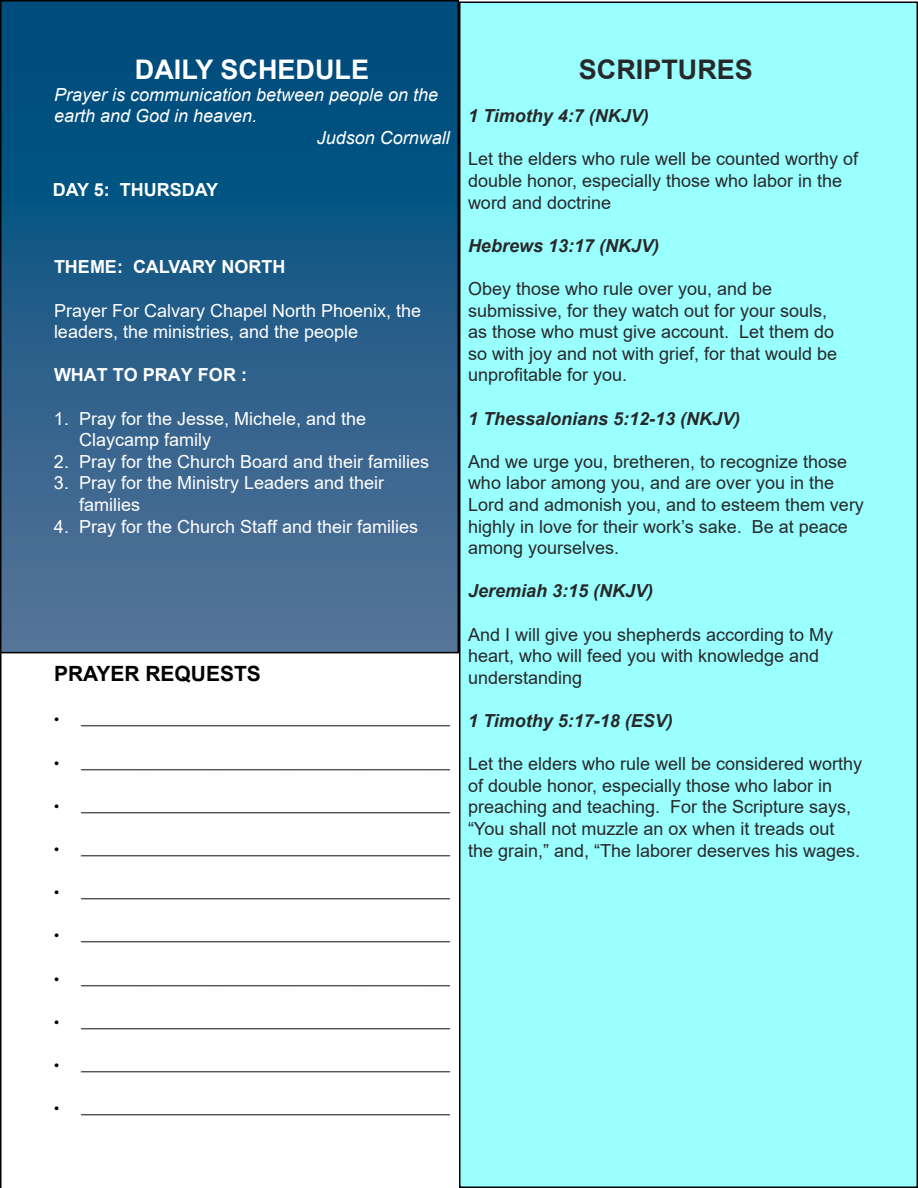
<style>
.page{position:relative;width:918px;height:1188px;background:#fff}
.page>*{position:absolute;margin:0;border:0;box-sizing:border-box;transform-origin:0 0}
.t1{font:700 27px "Arial";color:#fff}
.t2{font:700 27px "Arial";color:#292829}
.t3{font:700 21px "Arial";color:#000}
.t4{font:18px/21.6px "Arial";color:#292829}
.t5{font:18px "Myriad Pro";color:#000}
.t6{font:18px/21.6px "Arial";color:#fff}
.t7{font:italic 700 18px "Arial";color:#292829}
.t8{font:italic 18px "Arial";color:#fff}
.t9{font:700 18px "Arial";color:#fff}
</style>
<div class="page">
<svg style="left:0;top:653px;width:2px;height:535px"></svg>
<div style="left:460px;top:2px;width:457px;height:1185px;background:#9ff"></div>
<div style="left:1px;top:1px;width:457px;height:652px;background:linear-gradient(to bottom,#00497a,#577498)"></div>
<div style="left:0;top:0;width:459px;height:653px;border:2px solid #000"></div>
<h1 class="t1" style="left:135px;top:51px;width:236px">DAILY SCHEDULE</h1>
<p class="t8" style="left:54px;top:83px;width:386px">Prayer is communication between people on the</p>
<p class="t8" style="left:54px;top:104px;width:205px">earth and God in heaven.</p>
<p class="t8" style="left:317px;top:126px;width:135px">Judson Cornwall</p>
<p class="t9" style="left:53px;top:177px;width:167px">DAY 5: THURSDAY</p>
<p class="t9" style="left:54px;top:254px;width:233px">THEME: CALVARY NORTH</p>
<p class="t6" style="left:54px;top:299px;width:369px">Prayer For Calvary Chapel North Phoenix, the leaders, the ministries, and the people</p>
<p class="t9" style="left:54px;top:362px;width:194px">WHAT TO PRAY FOR :</p>
<p class="t6" style="left:79px;top:407px;width:289px;text-indent:-25px">1. Pray for the Jesse, Michele, and the<br>Claycamp family</p>
<p class="t6" style="left:54px;top:451px;width:377px">2. Pray for the Church Board and their families</p>
<p class="t6" style="left:79px;top:472px;width:307px;text-indent:-25px">3. Pray for the Ministry Leaders and their families</p>
<p class="t6" style="left:54px;top:515px;width:366px">4. Pray for the Church Staff and their families</p>
<p class="t3" style="left:54px;top:659px;width:208px">PRAYER REQUESTS</p>
<p class="t5" style="left:54px;top:707px;width:397px">• _________________________________________</p>
<p class="t5" style="left:54px;top:751px;width:397px">• _________________________________________</p>
<p class="t5" style="left:54px;top:794px;width:397px">• _________________________________________</p>
<p class="t5" style="left:54px;top:837px;width:397px">• _________________________________________</p>
<p class="t5" style="left:54px;top:880px;width:397px">• _________________________________________</p>
<p class="t5" style="left:54px;top:923px;width:397px">• _________________________________________</p>
<p class="t5" style="left:54px;top:967px;width:397px">• _________________________________________</p>
<p class="t5" style="left:54px;top:1010px;width:397px">• _________________________________________</p>
<p class="t5" style="left:54px;top:1053px;width:397px">• _________________________________________</p>
<p class="t5" style="left:54px;top:1096px;width:397px">• _________________________________________</p>
<h1 class="t2" style="left:579px;top:51px;width:176px">SCRIPTURES</h1>
<p class="t7" style="left:468px;top:104px;width:182px">1 Timothy 4:7 (NKJV)</p>
<p class="t4" style="left:468px;top:148px;width:392px">Let the elders who rule well be counted worthy of double honor, especially those who labor in the word and doctrine</p>
<p class="t7" style="left:468px;top:234px;width:193px">Hebrews 13:17 (NKJV)</p>
<p class="t4" style="left:468px;top:278px;width:371px">Obey those who rule over you, and be submissive, for they watch out for your souls, as those who must give account. Let them do so with joy and not with grief, for that would be unprofitable for you.</p>
<p class="t7" style="left:468px;top:406px;width:274px">1 Thessalonians 5:12-13 (NKJV)</p>
<p class="t4" style="left:468px;top:451px;width:397px">And we urge you, bretheren, to recognize those who labor among you, and are over you in the Lord and admonish you, and to esteem them very highly in love for their work’s sake. Be at peace among yourselves.</p>
<p class="t7" style="left:468px;top:579px;width:187px">Jeremiah 3:15 (NKJV)</p>
<p class="t4" style="left:468px;top:623px;width:367px">And I will give you shepherds according to My heart, who will feed you with knowledge and understanding</p>
<p class="t7" style="left:468px;top:709px;width:206px">1 Timothy 5:17-18 (ESV)</p>
<p class="t4" style="left:468px;top:753px;width:396px">Let the elders who rule well be considered worthy of double honor, especially those who labor in preaching and teaching. For the Scripture says, “You shall not muzzle an ox when it treads out the grain,” and, “The laborer deserves his wages.</p>
</div>
